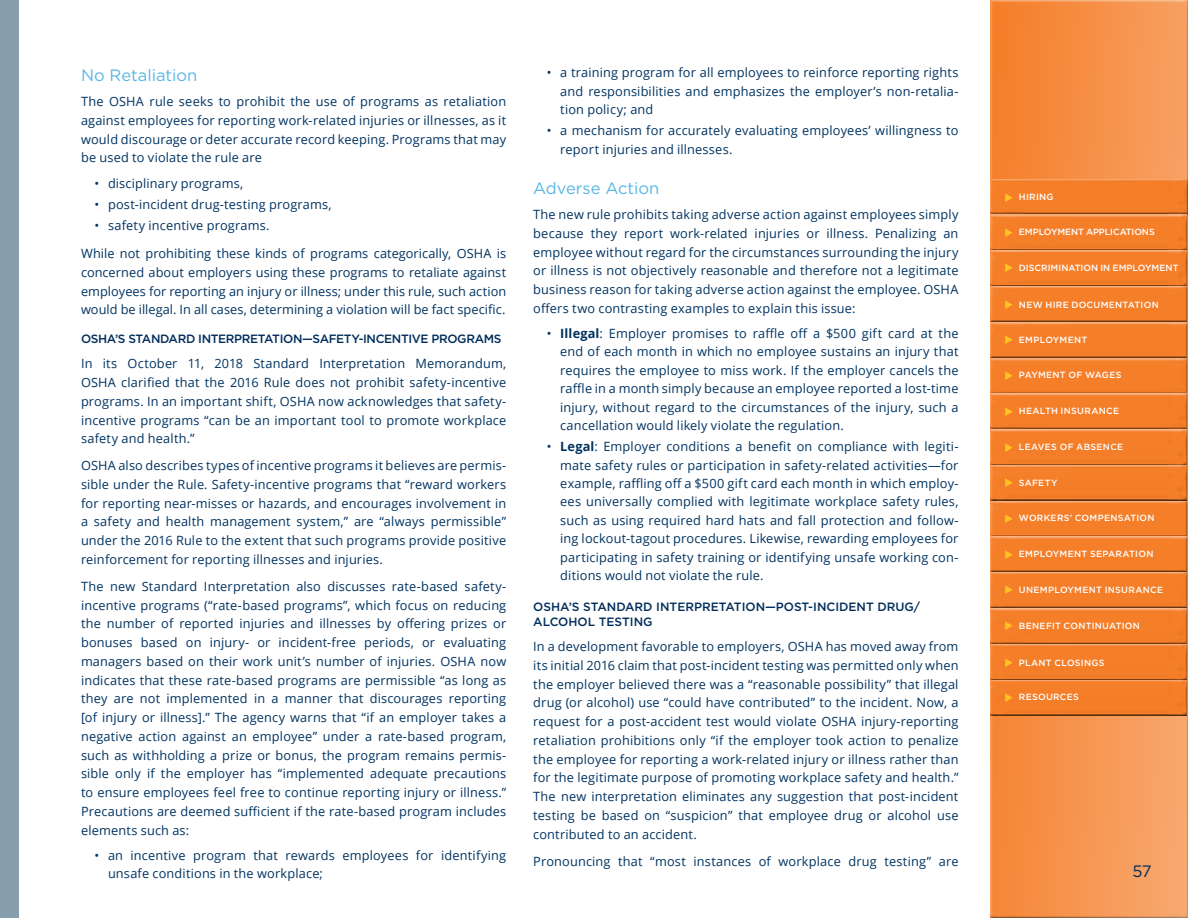
<style>
.page{position:relative;width:1188px;height:918px;background:#fff}
.page>*{position:absolute;margin:0;border:0;box-sizing:border-box;transform-origin:0 0}
.t1{font:16.5px "Gotham";color:#58b6e7}
.t2{font:16.5px "Gotham";color:#002d5b}
.t3{font:12.75px/18.8px "Open Sans";letter-spacing:.015em;color:#003361;text-align:justify}
.t4{font:500 12px/15px "Gotham";color:#002d5b}
.t5{font:500 12px "Gotham";letter-spacing:-.03em;color:#002d5b}
.t6{font:500 9px "Gotham";letter-spacing:.03em;color:#fff}
.t7{font:500 9px "Gotham";color:#fff}
.t8{font:500 9px "Gotham";letter-spacing:-.01em;color:#fff}
.s1{font-weight:700}
.s2{color:#ffc322}
</style>
<div class="page">
<div style="left:988px;top:0;width:200px;height:918px;background:#000;opacity:.9"></div>
<div style="left:988px;top:177px;width:200px;height:38px;background:#fff;opacity:.75"></div>
<div style="left:988px;top:178px;width:200px;height:39px;background:#000;opacity:.9"></div>
<div style="left:988px;top:212px;width:200px;height:39px;background:#fff;opacity:.75"></div>
<div style="left:988px;top:214px;width:200px;height:39px;background:#000;opacity:.9"></div>
<div style="left:996px;top:222px;width:182px;height:19px;background:#f57e29"></div>
<div style="left:988px;top:248px;width:200px;height:38px;background:#f57e29"></div>
<div style="left:988px;top:249px;width:200px;height:39px;background:#000;opacity:.9"></div>
<div style="left:996px;top:258px;width:183px;height:19px;background:#f57e29"></div>
<div style="left:988px;top:284px;width:200px;height:39px;background:#f57e29"></div>
<div style="left:988px;top:285px;width:200px;height:39px;background:#000;opacity:.9"></div>
<div style="left:988px;top:320px;width:200px;height:38px;background:#ba5f1f"></div>
<div style="left:988px;top:321px;width:200px;height:39px;background:#000;opacity:.9"></div>
<div style="left:988px;top:355px;width:200px;height:39px;background:#ba5f1f"></div>
<div style="left:988px;top:357px;width:200px;height:39px;background:#000;opacity:.9"></div>
<div style="left:988px;top:391px;width:200px;height:39px;background:#ed7a27"></div>
<div style="left:988px;top:392px;width:200px;height:40px;background:#000;opacity:.9"></div>
<div style="left:988px;top:427px;width:200px;height:39px;background:#cd6922"></div>
<div style="left:988px;top:428px;width:200px;height:39px;background:#000;opacity:.9"></div>
<div style="left:988px;top:463px;width:200px;height:38px;background:#f57e29"></div>
<div style="left:988px;top:464px;width:200px;height:39px;background:#000;opacity:.9"></div>
<div style="left:988px;top:498px;width:200px;height:39px;background:#fff;opacity:.75"></div>
<div style="left:988px;top:500px;width:200px;height:39px;background:#000;opacity:.9"></div>
<div style="left:988px;top:535px;width:200px;height:38px;background:#ba5f1f"></div>
<div style="left:988px;top:536px;width:200px;height:38px;background:#000;opacity:.9"></div>
<div style="left:988px;top:570px;width:200px;height:39px;background:#ba5f1f"></div>
<div style="left:988px;top:571px;width:200px;height:39px;background:#000;opacity:.9"></div>
<div style="left:988px;top:606px;width:200px;height:38px;background:#c36420"></div>
<div style="left:988px;top:607px;width:200px;height:39px;background:#000;opacity:.9"></div>
<div style="left:988px;top:642px;width:200px;height:38px;background:#d26c23"></div>
<div style="left:988px;top:643px;width:200px;height:39px;background:#000;opacity:.9"></div>
<div style="left:988px;top:677px;width:200px;height:39px;background:#f27c28"></div>
<div style="left:988px;top:678px;width:200px;height:40px;background:#000;opacity:.9"></div>
<div style="left:0;top:0;width:19px;height:918px;background:#879fad"></div>
<div style="left:996px;top:294px;width:183px;height:20px;background:#f57e29"></div>
<div style="left:996px;top:329px;width:183px;height:20px;background:#f57e29"></div>
<div style="left:996px;top:580px;width:182px;height:19px;background:#f57e29"></div>
<h2 class="t1" style="left:81px;top:64px;width:118px">No Retaliation</h2>
<p class="t3" style="left:81px;top:92px;width:427px">The OSHA rule seeks to prohibit the use of programs as retaliation against employees for reporting work-related injuries or illnesses, as it would discourage or deter accurate record keeping. Programs that may be used to violate the rule are</p>
<p class="t3" style="left:94px;top:173px;width:150px">• disciplinary programs,</p>
<p class="t3" style="left:94px;top:195px;width:239px">• post-incident drug-testing programs,</p>
<p class="t3" style="left:94px;top:216px;width:177px">• safety incentive programs.</p>
<p class="t3" style="left:81px;top:244px;width:427px">While not prohibiting these kinds of programs categorically, OSHA is concerned about employers using these programs to retaliate against employees for reporting an injury or illness; under this rule, such action would be illegal. In all cases, determining a violation will be fact specific.</p>
<h4 class="t5" style="left:81px;top:331px;width:422px">OSHA’S STANDARD INTERPRETATION—SAFETY-INCENTIVE PROGRAMS</h4>
<p class="t3" style="left:81px;top:354px;width:427px">In its October 11, 2018 Standard Interpretation Memorandum, OSHA clarified that the 2016 Rule does not prohibit safety-incentive programs. In an important shift, OSHA now acknowledges that safety&shy;incentive programs “can be an important tool to promote workplace safety and health.”</p>
<p class="t3" style="left:81px;top:456px;width:427px">OSHA also describes types of incentive programs it believes are permis&shy;sible under the Rule. Safety-incentive programs that “reward workers for reporting near-misses or hazards, and encourages involvement in a safety and health management system,” are “always permissible” under the 2016 Rule to the extent that such programs provide positive reinforcement for reporting illnesses and injuries.</p>
<p class="t3" style="left:81px;top:576px;width:427px">The new Standard Interpretation also discusses rate-based safety&shy;incentive programs (“rate-based programs”, which focus on reducing the number of reported injuries and illnesses by offering prizes or bonuses based on injury- or incident-free periods, or evaluating managers based on their work unit’s number of injuries. OSHA now indicates that these rate-based programs are permissible “as long as they are not implemented in a manner that discourages reporting [of injury or illness].” The agency warns that “if an employer takes a negative action against an employee” under a rate-based program, such as withholding a prize or bonus, the program remains permis&shy;sible only if the employer has “implemented adequate precautions to ensure employees feel free to continue reporting injury or illness.” Precautions are deemed sufficient if the rate-based program includes elements such as:</p>
<p class="t3" style="left:108px;top:846px;width:400px;line-height:18.3px;text-indent:-14px">• an incentive program that rewards employees for identifying unsafe conditions in the workplace;</p>
<p class="t3" style="left:560px;top:63px;width:400px;line-height:18.3px;text-indent:-14px">• a training program for all employees to reinforce reporting rights and responsibilities and emphasizes the employer’s non-retalia&shy;tion policy; and</p>
<p class="t3" style="left:560px;top:121px;width:400px;line-height:18.3px;text-indent:-14px">• a mechanism for accurately evaluating employees’ willingness to report injuries and illnesses.</p>
<h2 class="t1" style="left:533px;top:177px;width:128px">Adverse Action</h2>
<p class="t3" style="left:533px;top:205px;width:427px">The new rule prohibits taking adverse action against employees simply because they report work-related injuries or illness. Penalizing an employee without regard for the circumstances surrounding the injury or illness is not objectively reasonable and therefore not a legitimate business reason for taking adverse action against the employee. OSHA offers two contrasting examples to explain this issue:</p>
<p class="t3" style="left:560px;top:324px;width:400px;line-height:18.3px;text-indent:-14px">• <span class="s1">Illegal</span>: Employer promises to raffle off a $500 gift card at the end of each month in which no employee sustains an injury that requires the employee to miss work. If the employer cancels the raffle in a month simply because an employee reported a lost-time injury, without regard to the circumstances of the injury, such a cancellation would likely violate the regulation.</p>
<p class="t3" style="left:560px;top:437px;width:400px;line-height:18.3px;text-indent:-14px">• <span class="s1">Legal</span>: Employer conditions a benefit on compliance with legiti&shy;mate safety rules or participation in safety-related activities—for example, raffling off a $500 gift card each month in which employ&shy;ees universally complied with legitimate workplace safety rules, such as using required hard hats and fall protection and follow&shy;ing lockout-tagout procedures. Likewise, rewarding employees for participating in safety training or identifying unsafe working con&shy;ditions would not violate the rule.</p>
<h4 class="t4" style="left:533px;top:599px;width:388px">OSHA’S STANDARD INTERPRETATION—POST-INCIDENT DRUG/<br>ALCOHOL TESTING</h4>
<p class="t3" style="left:533px;top:637px;width:427px">In a development favorable to employers, OSHA has moved away from its initial 2016 claim that post-incident testing was permitted only when the employer believed there was a “reasonable possibility” that illegal drug (or alcohol) use “could have contributed” to the incident. Now, a request for a post-accident test would violate OSHA injury-reporting retaliation prohibitions only “if the employer took action to penalize the employee for reporting a work-related injury or illness rather than for the legitimate purpose of promoting workplace safety and health.” The new interpretation eliminates any suggestion that post-incident testing be based on “suspicion” that employee drug or alcohol use contributed to an accident.</p>
<p class="t3" style="left:533px;top:851px;width:427px">Pronouncing that “most instances of workplace drug testing” are</p>
<p class="t6" style="left:996px;top:191px;width:59px"><span class="s2">✔</span>HIRING</p>
<p class="t8" style="left:996px;top:226px;width:160px"><span class="s2">✔</span>EMPLOYMENT APPLICATIONS</p>
<p class="t7" style="left:996px;top:262px;width:184px"><span class="s2">✔</span>DISCRIMINATION IN EMPLOYMENT</p>
<p class="t6" style="left:996px;top:298px;width:164px"><span class="s2">✔</span>NEW HIRE DOCUMENTATION</p>
<p class="t6" style="left:996px;top:334px;width:92px"><span class="s2">✔</span>EMPLOYMENT</p>
<p class="t6" style="left:996px;top:369px;width:127px"><span class="s2">✔</span>PAYMENT OF WAGES</p>
<p class="t6" style="left:996px;top:405px;width:124px"><span class="s2">✔</span>HEALTH INSURANCE</p>
<p class="t6" style="left:996px;top:441px;width:128px"><span class="s2">✔</span>LEAVES OF ABSENCE</p>
<p class="t6" style="left:996px;top:477px;width:63px"><span class="s2">✔</span>SAFETY</p>
<p class="t6" style="left:996px;top:512px;width:160px"><span class="s2">✔</span>WORKERS’ COMPENSATION</p>
<p class="t6" style="left:996px;top:548px;width:159px"><span class="s2">✔</span>EMPLOYMENT SEPARATION</p>
<p class="t6" style="left:996px;top:584px;width:168px"><span class="s2">✔</span>UNEMPLOYMENT INSURANCE</p>
<p class="t6" style="left:996px;top:620px;width:145px"><span class="s2">✔</span>BENEFIT CONTINUATION</p>
<p class="t6" style="left:996px;top:657px;width:110px"><span class="s2">✔</span>PLANT CLOSINGS</p>
<p class="t6" style="left:996px;top:691px;width:84px"><span class="s2">✔</span>RESOURCES</p>
<p class="t2" style="left:1132px;top:861px;width:21px">57</p>
</div>
